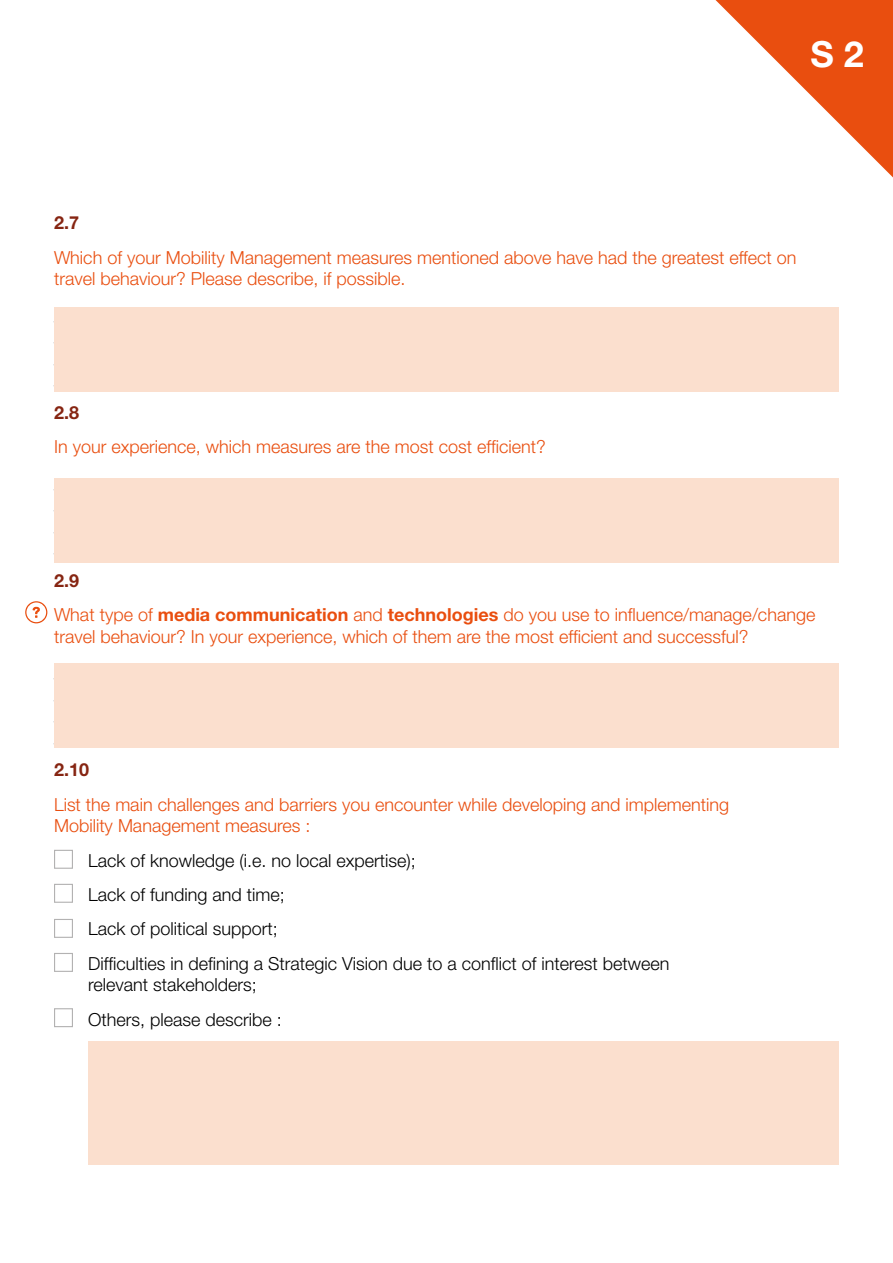
<style>
.page{position:relative;width:893px;height:1263px;background:#fff}
.page>*{position:absolute;margin:0;border:0;box-sizing:border-box;transform-origin:0 0}
.t1{font:700 36px "Helvetica Neue";color:#fff}
.t2{font:300 18px/21.6px "Helvetica Neue";color:#e94e0f}
.t3{font:300 18px/34.3px "Helvetica Neue";color:#000}
.t4{font:700 18px "Helvetica Neue";color:#862512}
.s1{font-weight:700;color:#862512}
.s2{font-weight:700}
</style>
<div class="page">
<svg style="left:715px;top:0;width:178px;height:177px"></svg>
<div style="left:54px;top:307px;width:785px;height:84px;background:#fbdfce"></div>
<div style="left:54px;top:478px;width:785px;height:84px;background:#fbdfce"></div>
<div style="left:54px;top:663px;width:785px;height:84px;background:#fbdfce"></div>
<div style="left:54px;top:850px;width:19px;height:19px;border:1px solid #b3b2b2"></div>
<div style="left:54px;top:884px;width:19px;height:19px;border:1px solid #b3b2b2"></div>
<div style="left:54px;top:919px;width:19px;height:19px;border:1px solid #b3b2b2"></div>
<div style="left:54px;top:953px;width:19px;height:19px;border:1px solid #b3b2b2"></div>
<div style="left:54px;top:1008px;width:19px;height:19px;border:1px solid #b3b2b2"></div>
<div style="left:88px;top:1042px;width:751px;height:123px;background:#fbdfce"></div>
<svg style="left:25px;top:601px;width:22px;height:22px"></svg>
<h1 class="t1" style="left:810px;top:32px;width:55px">S 2</h1>
<p class="t4" style="left:54px;top:212px;width:27px">2.7</p>
<p class="t2" style="left:54px;top:246px;width:744px">Which of your Mobility Management measures mentioned above have had the greatest effect on travel behaviour? Please describe, if possible.</p>
<p class="t4" style="left:54px;top:401px;width:27px">2.8</p>
<p class="t2" style="left:54px;top:436px;width:493px">In your experience, which measures are the most cost efficient?</p>
<p class="t2" style="left:54px;top:563px;width:763px;line-height:34.3px"><span class="s1">2.9<br></span>What type of <span class="s2">media communication</span> and <span class="s2">technologies</span> do you use to influence/manage/change</p>
<p class="t2" style="left:54px;top:625px;width:696px">travel behaviour? In your experience, which of them are the most efficient and successful?</p>
<p class="t4" style="left:54px;top:759px;width:37px">2.10</p>
<p class="t2" style="left:54px;top:793px;width:677px">List the main challenges and barriers you encounter while developing and implementing<br>Mobility Management measures :</p>
<p class="t3" style="left:88px;top:843px;width:583px">Lack of knowledge (i.e. no local expertise);<br>Lack of funding and time;<br>Lack of political support;<br>Difficulties in defining a Strategic Vision due to a conflict of interest between</p>
<p class="t3" style="left:88px;top:967px;width:195px">relevant stakeholders;<br>Others, please describe :</p>
</div>
